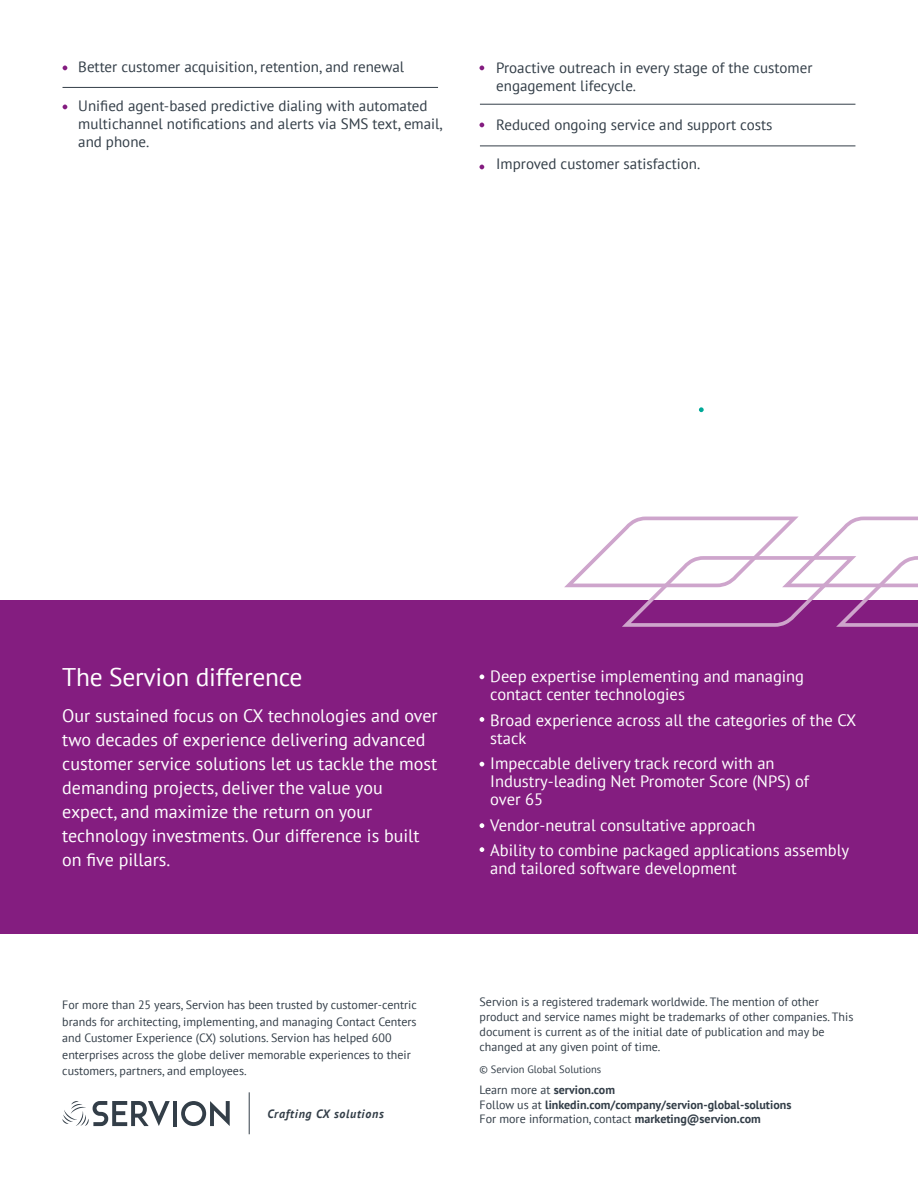
<style>
.page{position:relative;width:918px;height:1188px;background:#fff}
.page>*{position:absolute;margin:0;border:0;box-sizing:border-box;transform-origin:0 0}
.t1{font:25.5px "PT Sans";letter-spacing:-.01em;color:#fff}
.t2{font:18px/24px "PT Sans";color:#fff}
.t3{font:16.5px/18px "PT Sans";color:#fff}
.t4{font:15px/18px "PT Sans";color:#333e48}
.t5{font:12px/16.5px "PT Sans";color:#333e48}
.t6{font:700 12px/14.7px "PT Sans";color:#333e48}
.t7{font:italic 700 12px "PT Sans";letter-spacing:.06em;color:#333e48}
.t8{font:10.5px "PT Sans";color:#333e48}
.s1{font-weight:400}
</style>
<div class="page">
<hr style="left:480px;top:104px;width:375px;height:1px;background:#333e48">
<hr style="left:63px;top:87px;width:375px;height:1px;background:#333e48">
<hr style="left:480px;top:146px;width:375px;height:1px;background:#333e48">
<div style="left:0;top:600px;width:918px;height:333px;background:#841d80"></div>
<svg style="left:480px;top:674px;width:4px;height:5px"></svg>
<svg style="left:480px;top:717px;width:4px;height:5px"></svg>
<svg style="left:480px;top:762px;width:4px;height:5px"></svg>
<svg style="left:480px;top:823px;width:4px;height:5px"></svg>
<svg style="left:480px;top:847px;width:4px;height:5px"></svg>
<svg style="left:181px;top:1101px;width:49px;height:25px"></svg>
<hr style="left:173px;top:1101px;width:4px;height:25px;background:#333e48">
<svg style="left:62px;top:1101px;width:108px;height:25px"></svg>
<svg style="left:564px;top:517px;width:354px;height:110px"></svg>
<hr style="left:249px;top:1092px;width:1px;height:42px;background:#333e48">
<svg style="left:63px;top:66px;width:4px;height:4px"></svg>
<svg style="left:480px;top:66px;width:4px;height:4px"></svg>
<svg style="left:480px;top:123px;width:4px;height:4px"></svg>
<svg style="left:480px;top:165px;width:4px;height:4px"></svg>
<svg style="left:63px;top:105px;width:4px;height:4px"></svg>
<svg style="left:699px;top:407px;width:5px;height:5px"></svg>
<p class="t4" style="left:78px;top:58px;width:328px">Better customer acquisition, retention, and renewal</p>
<p class="t4" style="left:78px;top:97px;width:366px">Unified agent-based predictive dialing with automated multichannel notifications and alerts via SMS text, email, and phone.</p>
<p class="t4" style="left:496px;top:58px;width:318px">Proactive outreach in every stage of the customer engagement lifecycle.</p>
<p class="t4" style="left:496px;top:115px;width:278px">Reduced ongoing service and support costs</p>
<p class="t4" style="left:496px;top:154px;width:206px">Improved customer satisfaction.</p>
<h1 class="t1" style="left:62px;top:661px;width:242px">The Servion difference</h1>
<p class="t2" style="left:62px;top:704px;width:377px">Our sustained focus on CX technologies and over two decades of experience delivering advanced customer service solutions let us tackle the most demanding projects, deliver the value you expect, and maximize the return on your technology investments. Our difference is built on five pillars.</p>
<h3 class="t3" style="left:490px;top:667px;width:315px">Deep expertise implementing and managing contact center technologies</h3>
<h3 class="t3" style="left:490px;top:711px;width:368px">Broad experience across all the categories of the CX stack</h3>
<h3 class="t3" style="left:490px;top:754px;width:320px">Impeccable delivery track record with an<br>Industry-leading Net Promoter Score (NPS) of over 65</h3>
<h3 class="t3" style="left:490px;top:812px;width:361px;line-height:25.5px">Vendor-neutral consultative approach<br>Ability to combine packaged applications assembly</h3>
<h3 class="t3" style="left:490px;top:859px;width:248px">and tailored software development</h3>
<p class="t5" style="left:62px;top:997px;width:356px">For more than 25 years, Servion has been trusted by customer-centric brands for architecting, implementing, and managing Contact Centers and Customer Experience (CX) solutions. Servion has helped 600 enterprises across the globe deliver memorable experiences to their customers, partners, and employees.</p>
<p class="t5" style="left:480px;top:994px;width:375px;line-height:15px">Servion is a registered trademark worldwide. The mention of other product and service names might be trademarks of other companies. This document is current as of the initial date of publication and may be changed at any given point of time.</p>
<p class="t8" style="left:480px;top:1062px;width:123px">© Servion Global Solutions</p>
<p class="t6" style="left:480px;top:1082px;width:313px"><span class="s1">Learn more at</span> servion.com<br><span class="s1">Follow us at</span> linkedin.com/company/servion-global-solutions<br><span class="s1">For more information, contact</span> marketing@servion.com</p>
<p class="t7" style="left:267px;top:1106px;width:118px">Crafting CX solutions</p>
</div>
